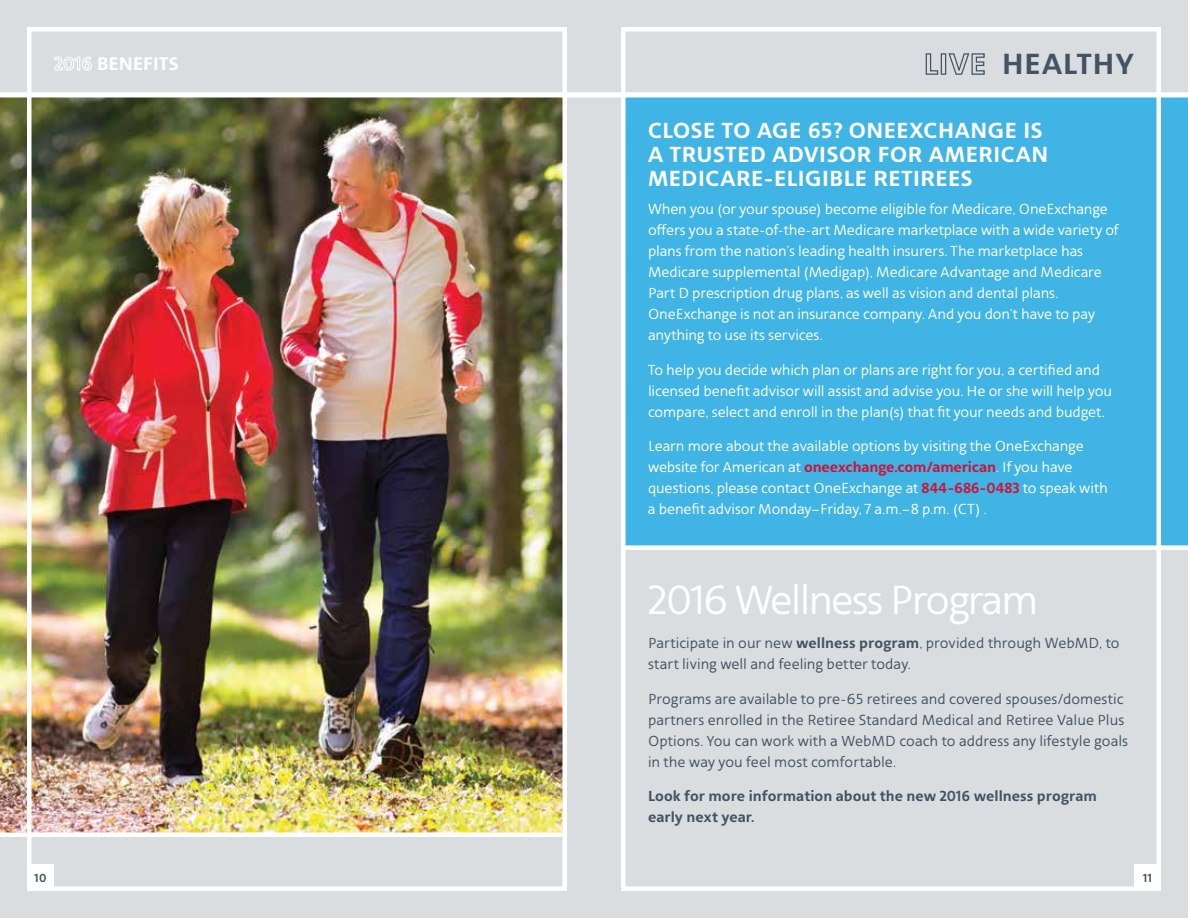
<style>
.page{position:relative;width:1188px;height:918px;background:#d9dde0}
.page>*{position:absolute;margin:0;border:0;box-sizing:border-box;transform-origin:0 0}
.t1{font:42px "American Sans";letter-spacing:-.04em;color:#fff}
.t2{font:700 30px "American Sans";letter-spacing:.03em;color:#435363}
.t3{font:700 22.5px/24px "American Sans";letter-spacing:.025em;color:#fff}
.t4{font:700 18.75px "American Sans";letter-spacing:.01em;color:#fff}
.t5{font:15px/21px "American Sans";letter-spacing:-.01em;color:#fff}
.t6{font:15px/21px "American Sans";color:#435363}
.t7{font:700 15px/21px "American Sans";letter-spacing:.005em;color:#435363}
.t8{font:700 12px "American Sans";color:#435363}
.s1{font-weight:700;color:#ce1337}
.s2{font-weight:700}
</style>
<div class="page">
<img style="left:0;top:98px;width:562px;height:734px">
<svg style="left:925px;top:53px;width:14px;height:22px"></svg>
<div style="left:941px;top:53px;width:5px;height:22px;border:1px solid #435363"></div>
<svg style="left:948px;top:53px;width:37px;height:22px"></svg>
<div style="left:0;top:92px;width:1188px;height:5px;background:#f5f6f7"></div>
<div style="left:624px;top:97px;width:564px;height:451px;background:#40b4e5"></div>
<div style="left:0;top:832px;width:567px;height:5px;background:#fff"></div>
<div style="left:621px;top:545px;width:567px;height:5px;background:#fff"></div>
<div style="left:0;top:93px;width:1188px;height:5px;background:#fff"></div>
<div style="left:621px;top:27px;width:540px;height:864px;border:4px solid #fff"></div>
<div style="left:27px;top:27px;width:540px;height:864px;border:4px solid #fff"></div>
<svg style="left:54px;top:56px;width:38px;height:15px"></svg>
<div style="left:1134px;top:864px;width:27px;height:27px;background:#fff"></div>
<div style="left:27px;top:864px;width:27px;height:27px;background:#fff"></div>
<p class="t4" style="left:97px;top:53px;width:83px">BENEFITS</p>
<h2 class="t2" style="left:1002px;top:47px;width:133px">HEALTHY</h2>
<h3 class="t3" style="left:648px;top:119px;width:402px">CLOSE TO AGE 65? ONEEXCHANGE IS<br>A TRUSTED ADVISOR FOR AMERICAN<br>MEDICARE-ELIGIBLE RETIREES</h3>
<p class="t5" style="left:648px;top:199px;width:472px">When you (or your spouse) become eligible for Medicare, OneExchange offers you a state-of-the-art Medicare marketplace with a wide variety of plans from the nation’s leading health insurers. The marketplace has Medicare supplemental (Medigap), Medicare Advantage and Medicare Part D prescription drug plans, as well as vision and dental plans.<br>OneExchange is not an insurance company. And you don’t have to pay anything to use its services.</p>
<p class="t5" style="left:648px;top:360px;width:466px">To help you decide which plan or plans are right for you, a certified and licensed benefit advisor will assist and advise you. He or she will help you compare, select and enroll in the plan(s) that fit your needs and budget.</p>
<p class="t5" style="left:648px;top:436px;width:461px">Learn more about the available options by visiting the OneExchange website for American at <span class="s1">oneexchange.com/american</span>. If you have questions, please contact OneExchange at <span class="s1">844-686-0483</span> to speak with a benefit advisor Monday–Friday, 7 a.m.–8 p.m. (CT) .</p>
<h1 class="t1" style="left:648px;top:575px;width:392px">2016 Wellness Program</h1>
<p class="t6" style="left:648px;top:633px;width:473px">Participate in our new <span class="s2">wellness program</span>, provided through WebMD, to start living well and feeling better today.</p>
<p class="t6" style="left:648px;top:688px;width:482px">Programs are available to pre-65 retirees and covered spouses/domestic partners enrolled in the Retiree Standard Medical and Retiree Value Plus Options. You can work with a WebMD coach to address any lifestyle goals in the way you feel most comfortable.</p>
<p class="t7" style="left:648px;top:786px;width:450px">Look for more information about the new 2016 wellness program early next year.</p>
<p class="t8" style="left:34px;top:871px;width:14px">10</p>
<p class="t8" style="left:1143px;top:871px;width:10px">11</p>
</div>
